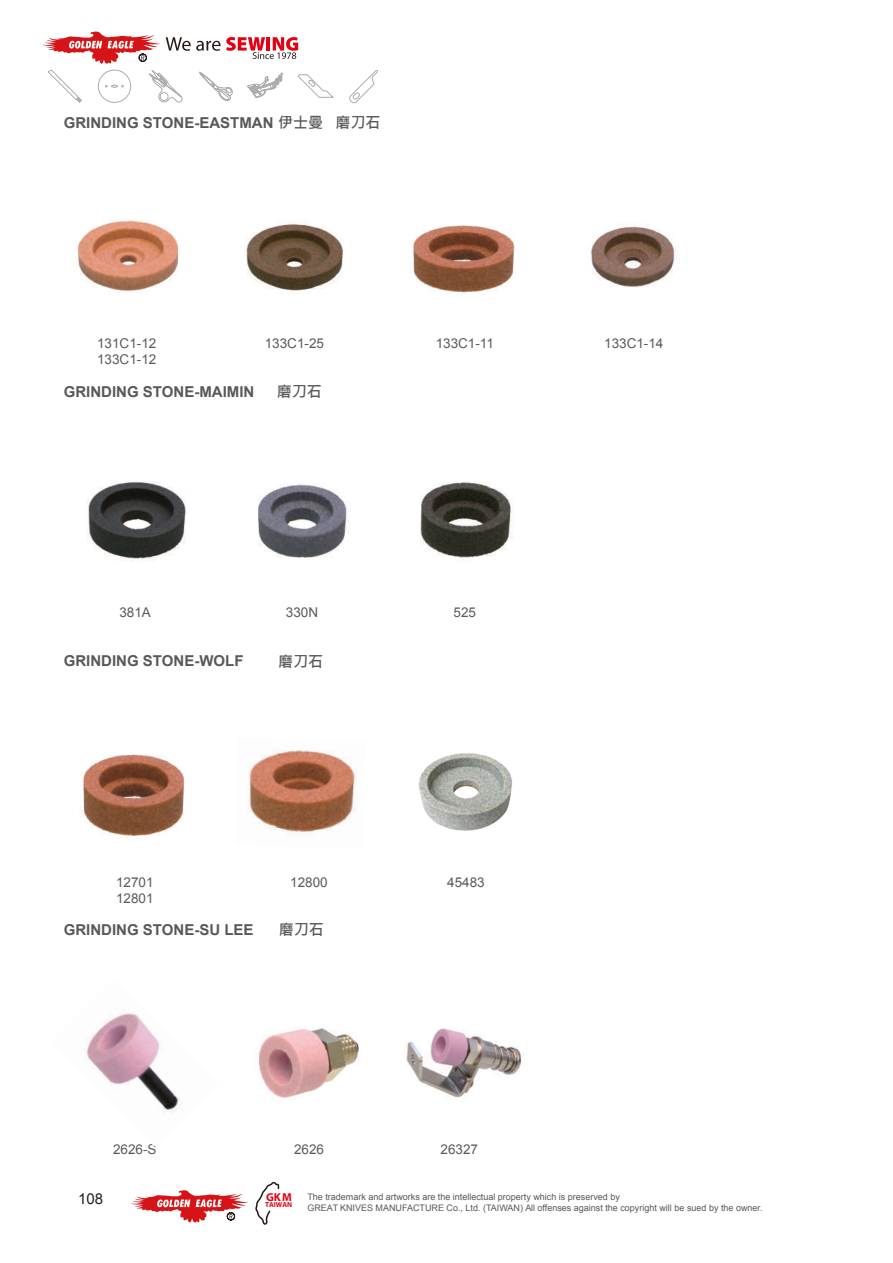
<style>
.page{position:relative;width:893px;height:1263px;background:#fff}
.page>*{position:absolute;margin:0;border:0;box-sizing:border-box;transform-origin:0 0}
.t1{font:700 15px "Arial";color:#57585a}
.t2{font:700 15px "Microsoft Jheng Hei";color:#57585a}
.t3{font:15px "Arial";color:#231f20}
.t4{font:13.5px/16.2px "Arial";color:#595b5b}
.t5{font:700 11.55px "Myriad Pro";color:#e60012}
.t6{font:9px/10.8px "Arial";color:#595757}
.t7{font:700 7.2px "Myriad Pro";color:#e60012}
.s1{font-family:"Microsoft Jheng Hei"}
</style>
<div class="page">
<svg style="left:48px;top:70px;width:330px;height:34px"></svg>
<svg style="left:43px;top:31px;width:117px;height:33px"></svg>
<svg style="left:166px;top:37px;width:132px;height:22px"></svg>
<svg style="left:255px;top:1182px;width:24px;height:43px"></svg>
<svg style="left:131px;top:1190px;width:117px;height:32px"></svg>
<img style="left:77px;top:220px;width:101px;height:73px">
<img style="left:246px;top:221px;width:98px;height:73px">
<img style="left:411px;top:225px;width:104px;height:68px">
<img style="left:590px;top:226px;width:85px;height:61px">
<img style="left:87px;top:481px;width:99px;height:81px">
<img style="left:258px;top:484px;width:92px;height:74px">
<img style="left:420px;top:482px;width:93px;height:76px">
<img style="left:81px;top:754px;width:104px;height:82px">
<img style="left:247px;top:750px;width:110px;height:83px">
<img style="left:86px;top:1013px;width:94px;height:100px">
<img style="left:258px;top:1028px;width:101px;height:70px">
<img style="left:406px;top:1028px;width:116px;height:70px">
<img style="left:418px;top:753px;width:94px;height:78px">
<h1 class="t1" style="left:64px;top:112px;width:318px">GRINDING STONE-EASTMAN <span class="s1">伊士曼 磨刀石</span></h1>
<h2 class="t4" style="left:97px;top:335px;width:61px">131C1-12<br>133C1-12</h2>
<h1 class="t1" style="left:64px;top:382px;width:192px">GRINDING STONE-MAIMIN</h1>
<h2 class="t4" style="left:265px;top:335px;width:61px">133C1-25</h2>
<h1 class="t2" style="left:277px;top:382px;width:46px">磨刀石</h1>
<h2 class="t4" style="left:436px;top:335px;width:60px">133C1-11</h2>
<h2 class="t4" style="left:119px;top:605px;width:33px">381A</h2>
<h1 class="t1" style="left:64px;top:651px;width:181px">GRINDING STONE-WOLF</h1>
<h2 class="t4" style="left:286px;top:605px;width:34px">330N</h2>
<h1 class="t2" style="left:278px;top:652px;width:46px">磨刀石</h1>
<h2 class="t4" style="left:454px;top:605px;width:24px">525</h2>
<h2 class="t4" style="left:116px;top:874px;width:39px">12701<br>12801</h2>
<h1 class="t1" style="left:64px;top:920px;width:191px">GRINDING STONE-SU LEE</h1>
<h2 class="t4" style="left:290px;top:874px;width:39px">12800</h2>
<h2 class="t4" style="left:447px;top:874px;width:39px">45483</h2>
<h1 class="t2" style="left:279px;top:919px;width:46px">磨刀石</h1>
<h2 class="t4" style="left:113px;top:1142px;width:45px">2626-S</h2>
<h2 class="t4" style="left:294px;top:1142px;width:32px">2626</h2>
<h2 class="t4" style="left:441px;top:1142px;width:39px">26327</h2>
<h2 class="t4" style="left:604px;top:335px;width:61px">133C1-14</h2>
<p class="t5" style="left:266px;top:1190px;width:27px">GKM</p>
<p class="t7" style="left:265px;top:1201px;width:28px">TAIWAN</p>
<h1 class="t3" style="left:78px;top:1189px;width:27px">108</h1>
<p class="t6" style="left:307px;top:1192px;width:457px">The trademark and artworks are the intellectual property which is preserved by<br>GREAT KNIVES MANUFACTURE Co., Ltd. (TAIWAN) All offenses against the copyright will be sued by the owner.</p>
</div>
